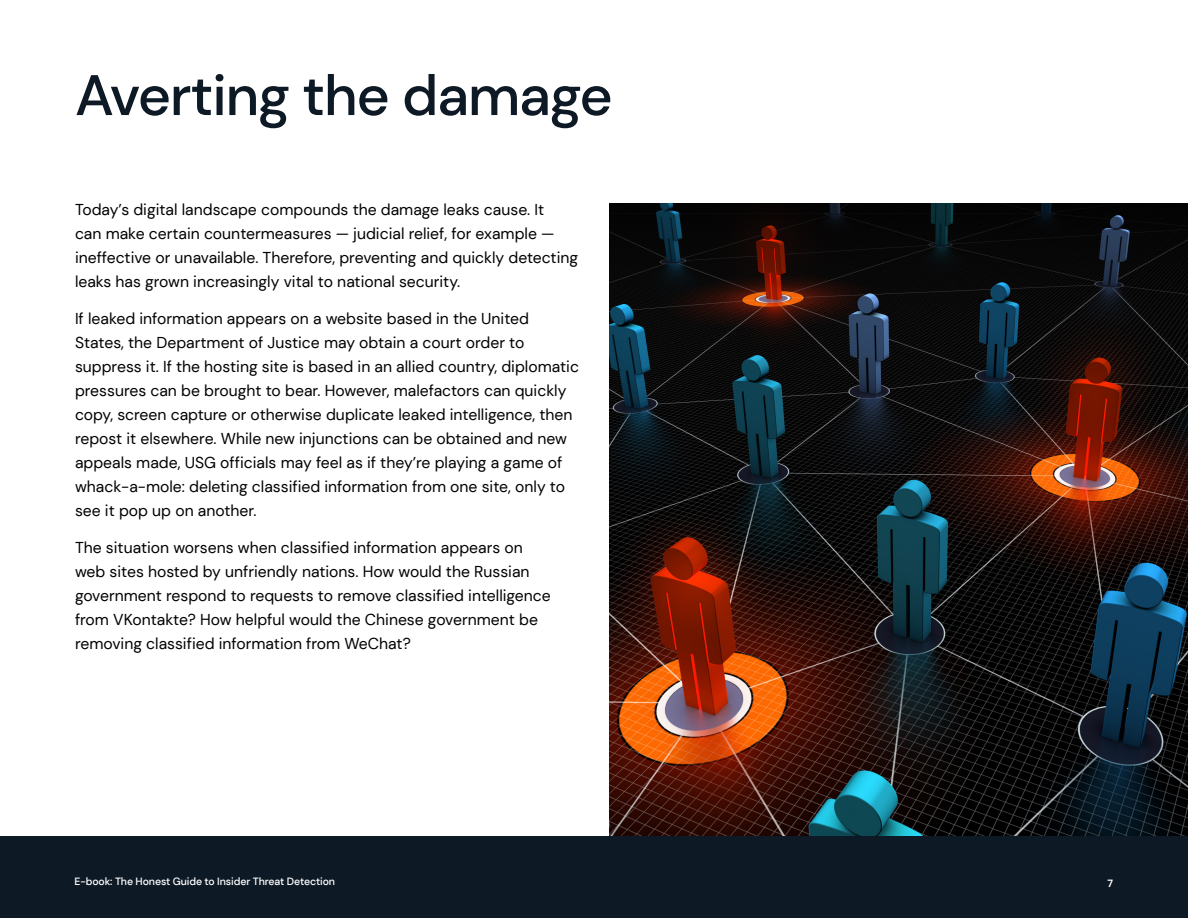
<style>
.page{position:relative;width:1188px;height:918px;background:#fff}
.page>*{position:absolute;margin:0;border:0;box-sizing:border-box;transform-origin:0 0}
.t1{font:500 57px "DM Sans";letter-spacing:-.02em;color:#0d1925}
.Body_copy{font:15.75px/24px "DM Sans";color:#000}
.t2{font:500 10.5px "DM Sans";letter-spacing:-.01em;color:#fff}
.t3{font:700 10.5px "DM Sans";color:#fff}
</style>
<div class="page">
<div style="left:0;top:836px;width:1188px;height:82px;background:#0d1925"></div>
<img style="left:609px;top:203px;width:579px;height:633px">
<p class="t1" style="left:75px;top:60px;width:539px">Averting the damage</p>
<p class="Body_copy" style="left:75px;top:198px;width:505px">Today’s digital landscape compounds the damage leaks cause. It<br>can make certain countermeasures — judicial relief, for example — ineffective or unavailable. Therefore, preventing and quickly detecting leaks has grown increasingly vital to national security.</p>
<p class="Body_copy" style="left:75px;top:307px;width:506px">If leaked information appears on a website based in the United States, the Department of Justice may obtain a court order to suppress it. If the hosting site is based in an allied country, diplomatic pressures can be brought to bear. However, malefactors can quickly copy, screen capture or otherwise duplicate leaked intelligence, then repost it elsewhere. While new injunctions can be obtained and new appeals made, USG officials may feel as if they’re playing a game of whack-a-mole: deleting classified information from one site, only to see it pop up on another.</p>
<p class="Body_copy" style="left:75px;top:536px;width:477px">The situation worsens when classified information appears on web sites hosted by unfriendly nations. How would the Russian government respond to requests to remove classified intelligence from VKontakte? How helpful would the Chinese government be removing classified information from WeChat?</p>
<p class="t2" style="left:75px;top:875px;width:262px">E-book: The Honest Guide to Insider Threat Detection</p>
<p class="t3" style="left:1107px;top:877px;width:7px">7</p>
</div>
